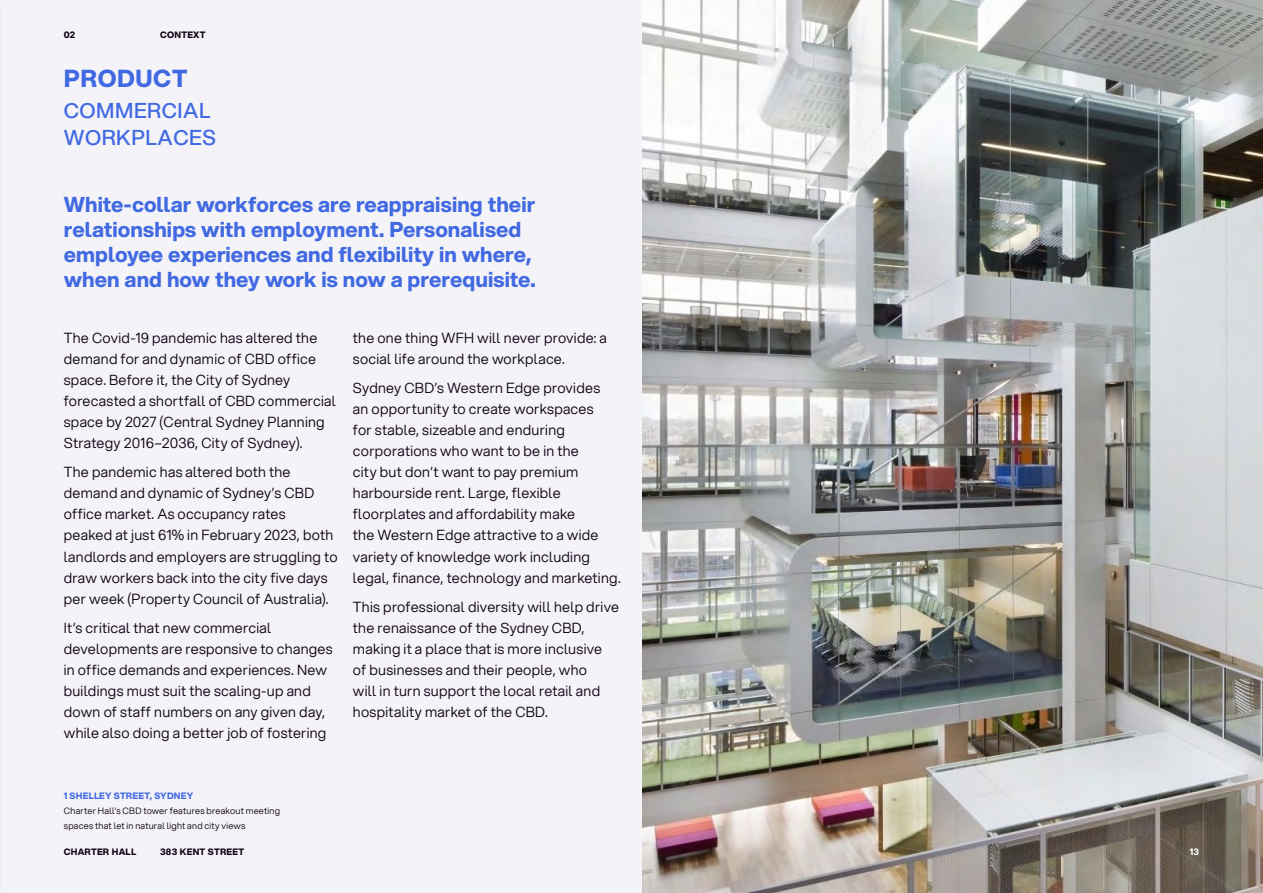
<style>
.page{position:relative;width:1263px;height:893px;background:#f4f3f8}
.page>*{position:absolute;margin:0;border:0;box-sizing:border-box;transform-origin:0 0}
.t1{font:24px "Aspekta 750";letter-spacing:.025em;color:#4169e2}
.t2{font:21px/25.2px "Aspekta 750";color:#4169e2}
.t3{font:21px/27px "Aspekta 500";letter-spacing:.025em;color:#4169e2}
.t4{font:14.25px/21px "Aspekta 350";letter-spacing:.02em;color:#110316}
.t5{font:9px/15px "Aspekta 350";letter-spacing:.025em;color:#110316}
.t6{font:9px "Aspekta 750";letter-spacing:.025em;color:#110316}
.t7{font:9px "Aspekta 750";letter-spacing:.03em;color:#4169e2}
.t8{font:9px "Aspekta 750";color:#fff}
</style>
<div class="page">
<img style="left:642px;top:0;width:621px;height:893px">
<p class="t6" style="left:64px;top:30px;width:13px">02</p>
<p class="t6" style="left:160px;top:30px;width:47px">CONTEXT</p>
<h1 class="t1" style="left:64px;top:65px;width:125px">PRODUCT</h1>
<h2 class="t3" style="left:64px;top:98px;width:154px">COMMERCIAL<br>WORKPLACES</h2>
<h2 class="t2" style="left:64px;top:192px;width:473px">White-collar workforces are reappraising their relationships with employment. Personalised employee experiences and flexibility in where, when and how they work is now a prerequisite.</h2>
<p class="t4" style="left:64px;top:327px;width:274px">The Covid-19 pandemic has altered the demand for and dynamic of CBD office space. Before it, the City of Sydney forecasted a shortfall of CBD commercial space by 2027 (Central Sydney Planning Strategy 2016–2036, City of Sydney).</p>
<p class="t4" style="left:64px;top:462px;width:275px">The pandemic has altered both the demand and dynamic of Sydney’s CBD office market. As occupancy rates peaked at just 61% in February 2023, both landlords and employers are struggling to draw workers back into the city five days per week (Property Council of Australia).</p>
<p class="t4" style="left:64px;top:617px;width:270px">It’s critical that new commercial developments are responsive to changes in office demands and experiences. New buildings must suit the scaling‑up and down of staff numbers on any given day, while also doing a better job of fostering</p>
<p class="t4" style="left:353px;top:327px;width:255px">the one thing WFH will never provide: a social life around the workplace.</p>
<p class="t4" style="left:353px;top:378px;width:269px">Sydney CBD’s Western Edge provides<br>an opportunity to create workspaces<br>for stable, sizeable and enduring corporations who want to be in the<br>city but don’t want to pay premium harbourside rent. Large, flexible floorplates and affordability make<br>the Western Edge attractive to a wide variety of knowledge work including legal, finance, technology and marketing.</p>
<p class="t4" style="left:353px;top:596px;width:268px">This professional diversity will help drive the renaissance of the Sydney CBD, making it a place that is more inclusive of businesses and their people, who<br>will in turn support the local retail and hospitality market of the CBD.</p>
<p class="t7" style="left:64px;top:791px;width:131px">1 SHELLEY STREET, SYDNEY</p>
<p class="t5" style="left:64px;top:803px;width:218px">Charter Hall’s CBD tower features breakout meeting spaces that let in natural light and city views</p>
<p class="t6" style="left:64px;top:846px;width:74px">CHARTER HALL</p>
<p class="t6" style="left:160px;top:846px;width:85px">383 KENT STREET</p>
<p class="t8" style="left:1190px;top:846px;width:11px">13</p>
</div>
